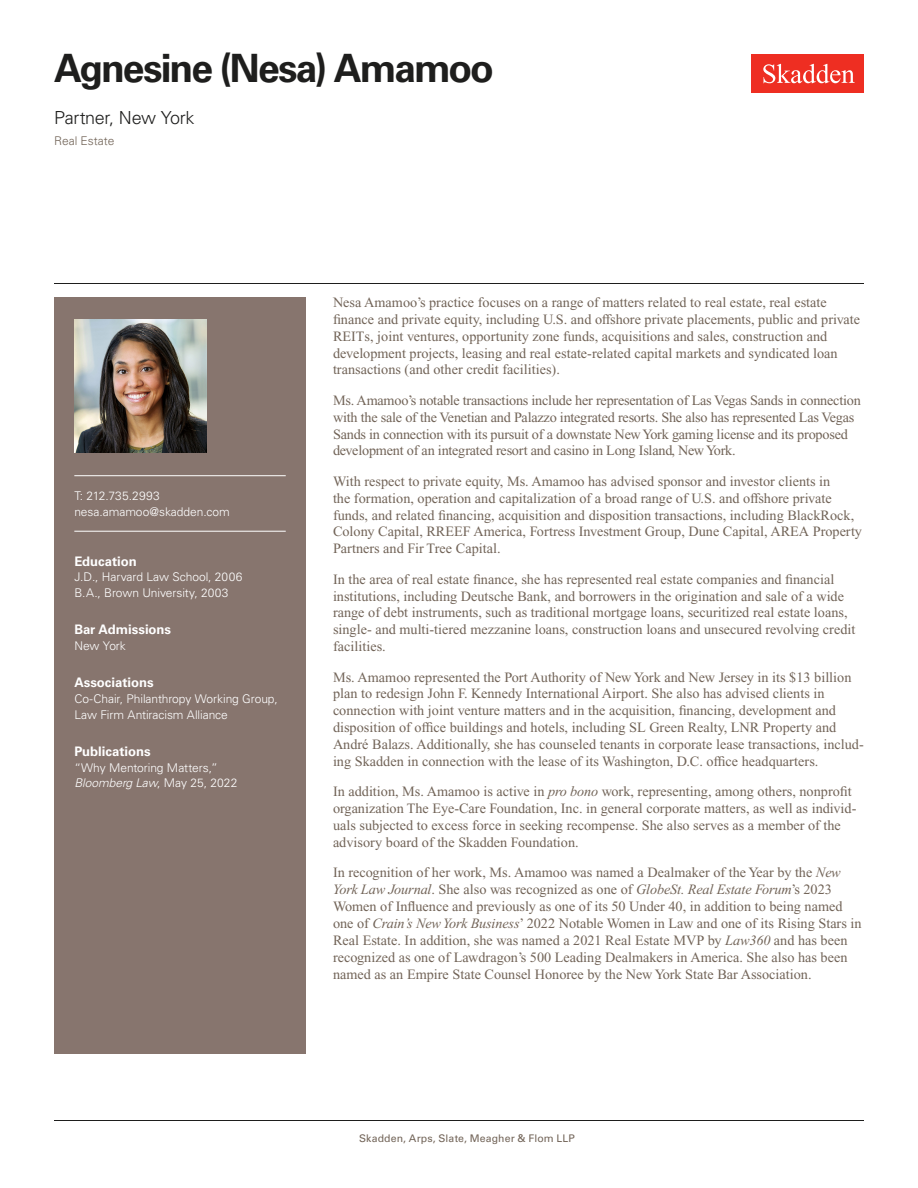
<style>
.page{position:relative;width:918px;height:1188px;background:#fff}
.page>*{position:absolute;margin:0;border:0;box-sizing:border-box;transform-origin:0 0}
.Name{font:700 39px "Univers LT Std";letter-spacing:-.05em;color:#1e1e1d}
.Title_and_Office{font:300 18px "Univers LT Std";letter-spacing:-.02em;color:#1e1e1d}
.Main_Body{font:14.25px/16.8px "Times New Roman PS Std";color:#726458}
.Bar_Admission_Educat{font:700 13.2px "Univers LT Std";letter-spacing:-.005em;color:#fff}
.Sidebar_text{font:300 12px/15.8px "Univers LT Std";letter-spacing:-.005em;color:#fff}
.Sidebar_text_no_para{font:300 12px "Univers LT Std";color:#fff}
.Email{font:300 12px "Univers LT Std";letter-spacing:-.005em;color:#fff}
.Phone_Number{font:300 12px "Univers LT Std";letter-spacing:.01em;color:#fff}
.Practice{font:300 12px "Univers LT Std";color:#726458}
.Folio{font:10.5px "Univers LT Std";letter-spacing:.01em;color:#726458}
.s1{font-style:italic}
.s2{font-weight:700;color:#fff}
</style>
<div class="page">
<div style="left:752px;top:54px;width:112px;height:39px;background:#ee2e22"></div>
<svg style="left:763px;top:64px;width:92px;height:19px"></svg>
<div style="left:54px;top:297px;width:252px;height:756px;background:#87756e"></div>
<hr style="left:74px;top:475px;width:212px;height:1px;background:#fff">
<hr style="left:74px;top:531px;width:212px;height:1px;background:#fff">
<img style="left:74px;top:320px;width:132px;height:132px">
<hr style="left:54px;top:1120px;width:810px;height:1px;background:#1e1e1d">
<hr style="left:54px;top:283px;width:810px;height:1px;background:#1e1e1d">
<h1 class="Name" style="left:54px;top:46px;width:442px">Agnesine (Nesa) Amamoo</h1>
<h2 class="Title_and_Office" style="left:54px;top:107px;width:142px">Partner, New York</h2>
<h3 class="Practice" style="left:54px;top:134px;width:62px">Real Estate</h3>
<p class="Phone_Number" style="left:74px;top:489px;width:87px">T: 212.735.2993</p>
<p class="Email" style="left:74px;top:504px;width:157px">nesa.amamoo@skadden.com</p>
<p class="Bar_Admission_Educat" style="left:74px;top:553px;width:64px">Education</p>
<p class="Sidebar_text_no_para" style="left:74px;top:570px;width:170px">J.D., Harvard Law School, 2006</p>
<p class="Sidebar_text" style="left:74px;top:585px;width:156px">B.A., Brown University, 2003</p>
<p class="Bar_Admission_Educat" style="left:74px;top:622px;width:98px">Bar Admissions</p>
<p class="Sidebar_text" style="left:74px;top:638px;width:53px">New York</p>
<p class="Bar_Admission_Educat" style="left:74px;top:675px;width:81px">Associations</p>
<p class="Sidebar_text" style="left:74px;top:691px;width:205px">Co-Chair, Philanthropy Working Group,<br>Law Firm Antiracism Alliance</p>
<p class="Bar_Admission_Educat" style="left:74px;top:743px;width:78px">Publications</p>
<p class="Sidebar_text" style="left:74px;top:759px;width:165px">“Why Mentoring Matters,”<br><span class="s1">Bloomberg Law</span>, May 25, 2022</p>
<p class="Main_Body" style="left:333px;top:294px;width:529px">Nesa Amamoo’s practice focuses on a range of matters related to real estate, real estate finance and private equity, including U.S. and offshore private placements, public and private REITs, joint ventures, opportunity zone funds, acquisitions and sales, construction and development projects, leasing and real estate-related capital markets and syndicated loan transactions (and other credit facilities).</p>
<p class="Main_Body" style="left:333px;top:392px;width:529px">Ms. Amamoo’s notable transactions include her representation of Las Vegas Sands in connection with the sale of the Venetian and Palazzo integrated resorts. She also has represented Las Vegas Sands in connection with its pursuit of a downstate New York gaming license and its proposed development of an integrated resort and casino in Long Island, New York.</p>
<p class="Main_Body" style="left:333px;top:473px;width:531px">With respect to private equity, Ms. Amamoo has advised sponsor and investor clients in<br>the formation, operation and capitalization of a broad range of U.S. and offshore private funds, and related financing, acquisition and disposition transactions, including BlackRock, Colony Capital, RREEF America, Fortress Investment Group, Dune Capital, AREA Property Partners and Fir Tree Capital.</p>
<p class="Main_Body" style="left:333px;top:571px;width:524px">In the area of real estate finance, she has represented real estate companies and financial institutions, including Deutsche Bank, and borrowers in the origination and sale of a wide range of debt instruments, such as traditional mortgage loans, securitized real estate loans, single- and multi-tiered mezzanine loans, construction loans and unsecured revolving credit facilities.</p>
<p class="Main_Body" style="left:333px;top:668px;width:532px">Ms. Amamoo represented the Port Authority of New York and New Jersey in its $13 billion plan to redesign John F. Kennedy International Airport. She also has advised clients in connection with joint venture matters and in the acquisition, financing, development and disposition of office buildings and hotels, including SL Green Realty, LNR Property and André Balazs. Additionally, she has counseled tenants in corporate lease transactions, includ&shy;ing Skadden in connection with the lease of its Washington, D.C. office headquarters.</p>
<p class="Main_Body" style="left:333px;top:783px;width:525px">In addition, Ms. Amamoo is active in <span class="s1">pro bono</span> work, representing, among others, nonprofit organization The Eye-Care Foundation, Inc. in general corporate matters, as well as individ&shy;uals subjected to excess force in seeking recompense. She also serves as a member of the advisory board of the Skadden Foundation.</p>
<p class="Main_Body" style="left:333px;top:864px;width:530px">In recognition of her work, Ms. Amamoo was named a Dealmaker of the Year by the <span class="s1">New York Law Journal</span>. She also was recognized as one of <span class="s1">GlobeSt. Real Estate Forum</span>’s 2023<br>Women of Influence and previously as one of its 50 Under 40, in addition to being named one of <span class="s1">Crain’s New York Business</span>’ 2022 Notable Women in Law and one of its Rising Stars in Real Estate. In addition, she was named a 2021 Real Estate MVP by <span class="s1">Law360</span> and has been recognized as one of Lawdragon’s 500 Leading Dealmakers in America. She also has been named as an Empire State Counsel Honoree by the New York State Bar Association.</p>
<p class="Folio" style="left:343px;top:1132px;width:233px"><span class="s2">1</span> Skadden, Arps, Slate, Meagher &amp; Flom LLP</p>
</div>
